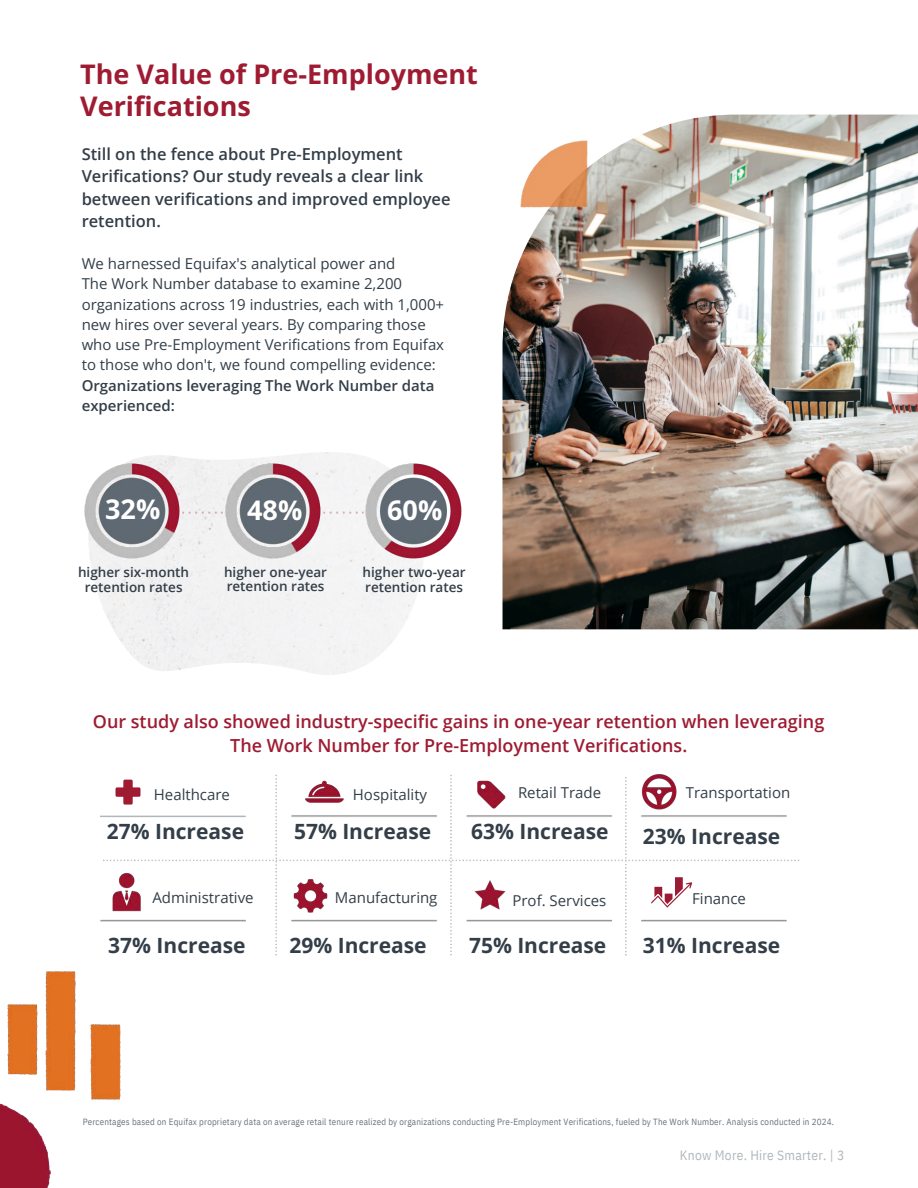
<style>
.page{position:relative;width:918px;height:1188px;background:#fff}
.page>*{position:absolute;margin:0;border:0;box-sizing:border-box;transform-origin:0 0}
.t1{font:700 27px/31.5px "Open Sans";color:#9e1b32}
.t2{font:700 27px "Open Sans";color:#fff}
.t3{font:700 21px "Open Sans";color:#333e48}
.t4{font:600 18px/24.8px "Open Sans";color:#9e1b32;text-align:center}
.t5{font:600 16.5px/22.5px "Open Sans";color:#333e48}
.t6{font:15px/20.2px "Open Sans";color:#333e48}
.t7{font:15px "Open Sans";color:#333e48}
.t8{font:600 13.5px/14.7px "Open Sans";color:#333e48}
.t9{font:13.5px "IBM Plex Sans Cond";letter-spacing:.02em;color:#b0b7bb}
.t10{font:9px "IBM Plex Sans Cond";letter-spacing:.02em;color:#6a747b}
.s1{font-style:inherit}
.s2{font-weight:600}
</style>
<div class="page">
<img style="left:100px;top:774px;width:700px;height:182px">
<img style="left:503px;top:115px;width:415px;height:514px">
<img style="left:513px;top:133px;width:81px;height:81px">
<img style="left:91px;top:452px;width:332px;height:223px">
<img style="left:0;top:1103px;width:51px;height:85px">
<img style="left:84px;top:456px;width:102px;height:109px">
<img style="left:218px;top:456px;width:109px;height:109px">
<img style="left:359px;top:456px;width:103px;height:109px">
<img style="left:7px;top:1004px;width:31px;height:71px">
<img style="left:45px;top:971px;width:31px;height:120px">
<img style="left:90px;top:1024px;width:31px;height:76px">
<div style="left:643px;top:884px;width:47px;height:28px;background:#fff;border-radius:14px"></div>
<svg style="left:651px;top:877px;width:41px;height:30px"></svg>
<h4 class="t1" style="left:80px;top:58px;width:399px">The Value of Pre-Employment<br>Verifications</h4>
<h5 class="t5" style="left:82px;top:142px;width:370px">Still on the fence about Pre-Employment Verifications? Our study reveals a clear link between verifications and improved employee retention.</h5>
<h5 class="t6" style="left:82px;top:253px;width:364px"><span class="s1">We harnessed Equifax's analytical power and<br></span>The Work Number database to examine 2,200 organizations across 19 industries, each with 1,000+ new hires over several years. By comparing those who use Pre-Employment Verifications from Equifax to those who don't, we found compelling evidence:<br><span class="s2">Organizations leveraging The Work Number data experienced:</span></h5>
<h2 class="t2" style="left:105px;top:490px;width:57px">32%</h2>
<h2 class="t2" style="left:247px;top:491px;width:57px">48%</h2>
<h2 class="t2" style="left:387px;top:491px;width:57px">60%</h2>
<h2 class="t8" style="left:78px;top:564px;width:113px">higher six-month</h2>
<h4 class="t8" style="left:85px;top:579px;width:99px">retention rates</h4>
<h4 class="t8" style="left:224px;top:564px;width:105px">higher one-year retention rates</h4>
<h4 class="t8" style="left:363px;top:564px;width:105px">higher two-year</h4>
<p class="t8" style="left:365px;top:579px;width:99px">retention rates</p>
<p class="t4" style="left:93px;top:708px;width:733px">Our study also showed industry-specific gains in one-year retention when leveraging<br>The Work Number for Pre-Employment Verifications.</p>
<p class="t7" style="left:154px;top:784px;width:78px">Healthcare</p>
<h4 class="t7" style="left:353px;top:784px;width:76px">Hospitality</h4>
<h2 class="t7" style="left:518px;top:782px;width:85px">Retail Trade</h2>
<h4 class="t7" style="left:686px;top:782px;width:106px">Transportation</h4>
<h4 class="t3" style="left:107px;top:817px;width:139px">27% Increase</h4>
<h2 class="t3" style="left:294px;top:817px;width:139px">57% Increase</h2>
<h2 class="t3" style="left:471px;top:817px;width:139px">63% Increase</h2>
<h4 class="t3" style="left:643px;top:821px;width:139px">23% Increase</h4>
<h1 class="t7" style="left:152px;top:887px;width:103px">Administrative</h1>
<p class="t3" style="left:108px;top:930px;width:139px">37% Increase</p>
<h1 class="t7" style="left:335px;top:887px;width:104px">Manufacturing</h1>
<h5 class="t3" style="left:289px;top:930px;width:139px">29% Increase</h5>
<p class="t7" style="left:692px;top:888px;width:55px">Finance</p>
<h5 class="t7" style="left:512px;top:890px;width:95px">Prof. Services</h5>
<h5 class="t3" style="left:469px;top:930px;width:139px">75% Increase</h5>
<h3 class="t3" style="left:643px;top:930px;width:139px">31% Increase</h3>
<h2 class="t10" style="left:83px;top:1116px;width:753px">Percentages based on Equifax proprietary data on average retail tenure realized by organizations conducting Pre-Employment Verifications, fueled by The Work Number. Analysis conducted in 2024.</h2>
<p class="t9" style="left:680px;top:1146px;width:166px">Know More. Hire Smarter. | 3</p>
</div>
